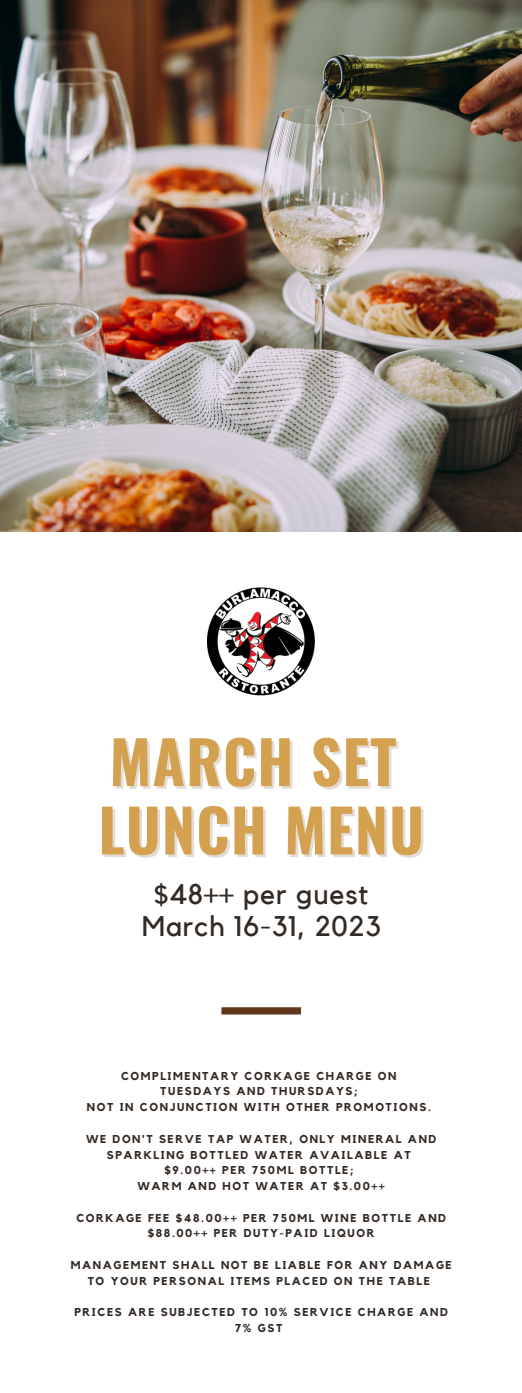
<style>
.page{position:relative;width:522px;height:1393px;background:#fff}
.page>*{position:absolute;margin:0;border:0;box-sizing:border-box;transform-origin:0 0}
.t1{font:700 59.06px/68.3px "Oswald";letter-spacing:.02em;color:#d4a151}
.t2{font:28.35px/31.5px "Kollektif";letter-spacing:.03em;color:#332a24;text-align:center}
.t3{font:700 11.38px/15.8px "Kollektif";letter-spacing:.14em;color:#332a24;text-align:center}
</style>
<div class="page">
<img style="left:0;top:0;width:521px;height:531px">
<div style="left:221px;top:1007px;width:79px;height:7px;background:#61381d"></div>
<img style="left:207px;top:588px;width:107px;height:108px">
<h1 class="t1" style="left:98px;top:725px;width:326px">MARCH SET<br>LUNCH MENU</h1>
<h2 class="t2" style="left:142px;top:879px;width:240px">$48++ per guest<br>March 16-31, 2023</h2>
<p class="t3" style="left:87px;top:1068px;width:345px">COMPLIMENTARY CORKAGE CHARGE ON<br>TUESDAYS AND THURSDAYS;<br>NOT IN CONJUNCTION WITH OTHER PROMOTIONS.</p>
<p class="t3" style="left:86px;top:1131px;width:351px">WE DON'T SERVE TAP WATER, ONLY MINERAL AND SPARKLING BOTTLED WATER AVAILABLE AT $9.00++ PER 750ML BOTTLE;<br>WARM AND HOT WATER AT $3.00++</p>
<p class="t3" style="left:76px;top:1210px;width:371px">CORKAGE FEE $48.00++ PER 750ML WINE BOTTLE AND $88.00++ PER DUTY-PAID LIQUOR</p>
<p class="t3" style="left:71px;top:1257px;width:382px">MANAGEMENT SHALL NOT BE LIABLE FOR ANY DAMAGE<br>TO YOUR PERSONAL ITEMS PLACED ON THE TABLE</p>
<p class="t3" style="left:74px;top:1304px;width:374px">PRICES ARE SUBJECTED TO 10% SERVICE CHARGE AND<br>7% GST</p>
</div>
